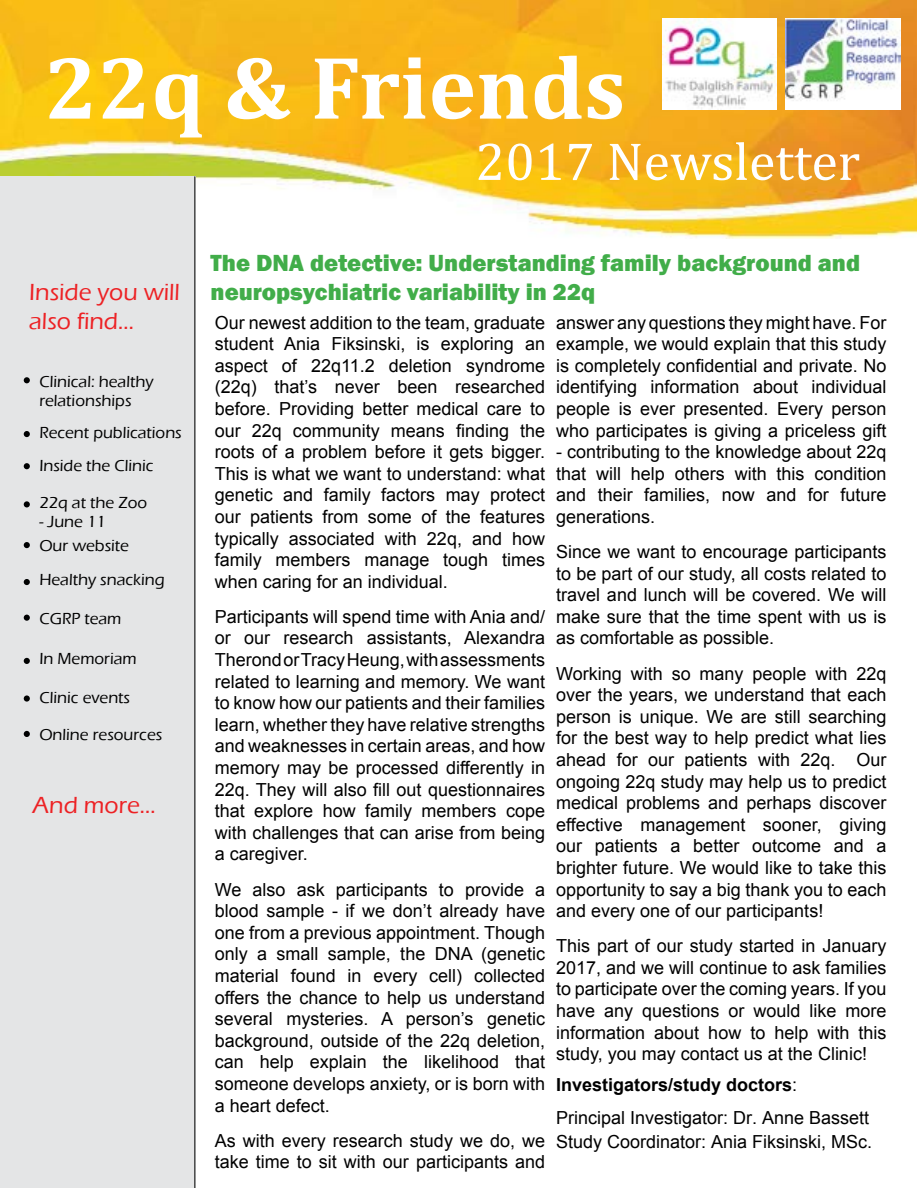
<style>
.page{position:relative;width:918px;height:1188px;background:#fff}
.page>*{position:absolute;margin:0;border:0;box-sizing:border-box;transform-origin:0 0}
.t1{font:700 90px "Cambria";color:#fff}
.t2{font:54px "Cambria";color:#fff}
.t3{font:800 24px/28.8px "Franklin Gothic";color:#41ad49}
.t4{font:500 24px/28.8px "Eras ITC";color:#ed2124}
.t5{font:18px/21.6px "Arial";color:#000;text-align:justify}
.t6{font:500 16.5px/19.8px "Eras ITC";color:#000}
.s1{font-weight:700}
</style>
<div class="page">
<img style="left:0;top:0;width:916px;height:239px">
<div style="left:0;top:176px;width:195px;height:1012px;background:#e4e5e6"></div>
<hr style="left:195px;top:176px;width:1px;height:1012px;background:#000">
<svg style="left:24px;top:377px;width:6px;height:6px"></svg>
<svg style="left:24px;top:431px;width:6px;height:6px"></svg>
<svg style="left:24px;top:463px;width:6px;height:6px"></svg>
<svg style="left:24px;top:542px;width:6px;height:6px"></svg>
<svg style="left:24px;top:615px;width:6px;height:6px"></svg>
<div style="left:24px;top:695px;width:6px;height:7px;background:#000101;border-radius:50%"></div>
<svg style="left:24px;top:731px;width:6px;height:6px"></svg>
<img style="left:786px;top:18px;width:114px;height:92px">
<img style="left:662px;top:18px;width:115px;height:92px">
<svg style="left:24px;top:501px;width:6px;height:6px"></svg>
<svg style="left:24px;top:579px;width:6px;height:6px"></svg>
<svg style="left:24px;top:658px;width:6px;height:6px"></svg>
<h1 class="t1" style="left:45px;top:24px;width:582px">22q &amp; Friends</h1>
<h2 class="t2" style="left:475px;top:130px;width:386px">2017 Newsletter</h2>
<h3 class="t4" style="left:29px;top:278px;width:152px">Inside you will also find...</h3>
<p class="t6" style="left:39px;top:371px;width:116px">Clinical: healthy relationships</p>
<p class="t6" style="left:39px;top:416px;width:144px;line-height:33.5px">Recent publications<br>Inside the Clinic</p>
<p class="t6" style="left:39px;top:492px;width:109px">22q at the Zoo</p>
<p class="t6" style="left:39px;top:512px;width:68px">- June 11</p>
<p class="t6" style="left:39px;top:536px;width:91px">Our website</p>
<p class="t6" style="left:39px;top:570px;width:127px">Healthy snacking</p>
<p class="t6" style="left:39px;top:609px;width:84px">CGRP team</p>
<p class="t6" style="left:39px;top:649px;width:99px">In Memoriam</p>
<p class="t6" style="left:39px;top:687px;width:92px">Clinic events</p>
<p class="t6" style="left:39px;top:725px;width:124px">Online resources</p>
<h3 class="t4" style="left:33px;top:791px;width:125px">And more...</h3>
<h3 class="t3" style="left:211px;top:249px;width:651px">The DNA detective: Understanding family background and neuropsychiatric variability in 22q</h3>
<p class="t5" style="left:215px;top:312px;width:332px">Our newest addition to the team, graduate student Ania Fiksinski, is exploring an aspect of 22q11.2 deletion syndrome (22q) that’s never been researched before. Providing better medical care to our 22q community means finding the roots of a problem before it gets bigger.<br>This is what we want to understand: what genetic and family factors may protect our patients from some of the features typically associated with 22q, and how family members manage tough times when caring for an individual.</p>
<p class="t5" style="left:215px;top:606px;width:332px">Participants will spend time with Ania and/ or our research assistants, Alexandra Therond or Tracy Heung, with assessments related to learning and memory. We want to know how our patients and their families learn, whether they have relative strengths and weaknesses in certain areas, and how memory may be processed differently in 22q. They will also fill out questionnaires that explore how family members cope with challenges that can arise from being a caregiver.</p>
<p class="t5" style="left:215px;top:879px;width:332px">We also ask participants to provide a blood sample - if we don’t already have one from a previous appointment. Though only a small sample, the DNA (genetic material found in every cell) collected offers the chance to help us understand several mysteries. A person’s genetic background, outside of the 22q deletion, can help explain the likelihood that someone develops anxiety, or is born with a heart defect.</p>
<p class="t5" style="left:215px;top:1130px;width:332px">As with every research study we do, we take time to sit with our participants and</p>
<p class="t5" style="left:556px;top:312px;width:332px">answer any questions they might have. For example, we would explain that this study is completely confidential and private. No identifying information about individual people is ever presented. Every person who participates is giving a priceless gift</p>
<p class="t5" style="left:556px;top:441px;width:332px">- contributing to the knowledge about 22q that will help others with this condition and their families, now and for future generations.</p>
<p class="t5" style="left:556px;top:541px;width:332px">Since we want to encourage participants to be part of our study, all costs related to travel and lunch will be covered. We will make sure that the time spent with us is as comfortable as possible.</p>
<p class="t5" style="left:556px;top:663px;width:332px">Working with so many people with 22q over the years, we understand that each person is unique. We are still searching for the best way to help predict what lies ahead for our patients with 22q. Our ongoing 22q study may help us to predict medical problems and perhaps discover effective management sooner, giving our patients a better outcome and a brighter future. We would like to take this opportunity to say a big thank you to each and every one of our participants!</p>
<p class="t5" style="left:556px;top:935px;width:332px">This part of our study started in January 2017, and we will continue to ask families to participate over the coming years. If you have any questions or would like more information about how to help with this study, you may contact us at the Clinic!</p>
<p class="t5" style="left:556px;top:1068px;width:315px;line-height:33.6px"><span class="s1">Investigators/study doctors</span>:<br>Principal Investigator: Dr. Anne Bassett</p>
<p class="t5" style="left:556px;top:1131px;width:318px">Study Coordinator: Ania Fiksinski, MSc.</p>
</div>
